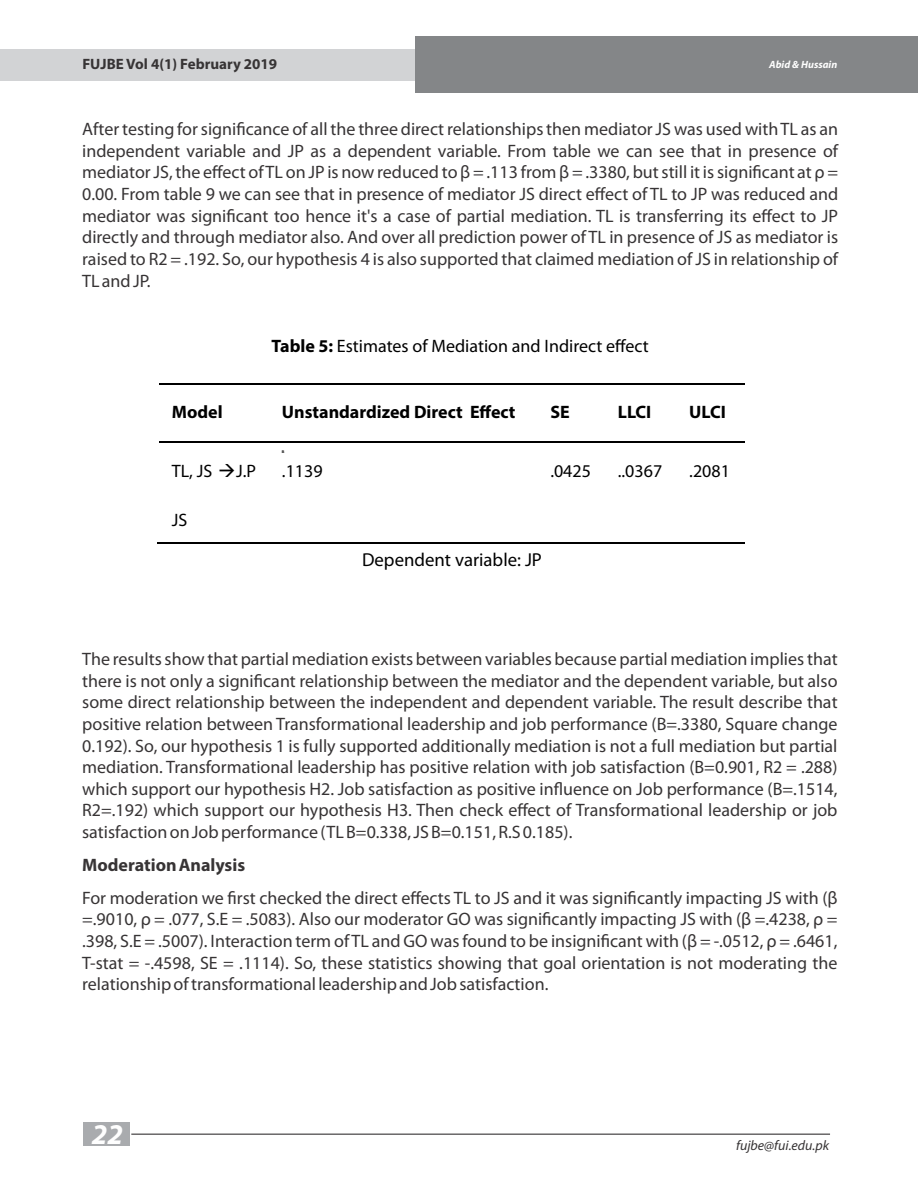
<style>
.page{position:relative;width:918px;height:1188px;background:#fff}
.page>*{position:absolute;margin:0;border:0;box-sizing:border-box;transform-origin:0 0}
.t1{font:italic 700 28.8px "Myriad Pro";color:#fefefe}
.t2{font:18.75px "Myriad Pro";color:#000}
.t3{font:18px/21.6px "Myriad Pro";color:#373435;text-align:justify}
.t4{font:18px "Myriad Pro";color:#000}
.t5{font:700 18px "Myriad Pro";color:#000}
.t6{font:700 18px "Myriad Pro";color:#373435}
.t7{font:700 15px "Myriad Pro";color:#373435}
.t8{font:italic 13.95px "Myriad Pro";color:#373435}
.t9{font:italic 700 10.5px "Myriad Pro";color:#fefefe}
.t10{font:700 3.6px "Arial";color:#000}
.s1{font-weight:700}
</style>
<div class="page">
<hr style="left:159px;top:383px;width:111px;height:1px;background:#000">
<hr style="left:271px;top:383px;width:267px;height:1px;background:#000">
<hr style="left:539px;top:383px;width:67px;height:1px;background:#000">
<hr style="left:607px;top:383px;width:70px;height:1px;background:#000">
<hr style="left:678px;top:383px;width:66px;height:1px;background:#000">
<hr style="left:159px;top:442px;width:111px;height:1px;background:#000">
<hr style="left:271px;top:442px;width:267px;height:1px;background:#000">
<hr style="left:539px;top:442px;width:67px;height:1px;background:#000">
<hr style="left:607px;top:442px;width:70px;height:1px;background:#000">
<hr style="left:678px;top:442px;width:66px;height:1px;background:#000">
<hr style="left:158px;top:543px;width:112px;height:1px;background:#000">
<hr style="left:269px;top:543px;width:269px;height:1px;background:#000">
<hr style="left:537px;top:543px;width:69px;height:1px;background:#000">
<hr style="left:605px;top:543px;width:72px;height:1px;background:#000">
<hr style="left:676px;top:543px;width:68px;height:1px;background:#000">
<div style="left:0;top:49px;width:555px;height:31px;background:#d2d3d5"></div>
<div style="left:416px;top:36px;width:502px;height:57px;background:#848688"></div>
<hr style="left:131px;top:1134px;width:699px;height:1px;background:#373435">
<div style="left:83px;top:1123px;width:47px;height:23px;background:#a9abae"></div>
<p class="t7" style="left:82px;top:58px;width:196px">FUJBE Vol 4(1) February 2019</p>
<p class="t9" style="left:769px;top:60px;width:70px">Abid &amp; Hussain</p>
<p class="t3" style="left:82px;top:120px;width:758px">After testing for significance of all the three direct relationships then mediator JS was used with TL as an independent variable and JP as a dependent variable. From table we can see that in presence of mediator JS, the effect of TL on JP is now reduced to β = .113 from β = .3380, but still it is significant at ρ = 0.00. From table 9 we can see that in presence of mediator JS direct effect of TL to JP was reduced and mediator was significant too hence it's a case of partial mediation. TL is transferring its effect to JP directly and through mediator also. And over all prediction power of TL in presence of JS as mediator is raised to R2 = .192. So, our hypothesis 4 is also supported that claimed mediation of JS in relationship of TL and JP.</p>
<p class="t4" style="left:272px;top:338px;width:379px"><span class="s1">Table 5:</span> Estimates of Mediation and Indirect effect</p>
<p class="t5" style="left:172px;top:405px;width:52px">Model</p>
<p class="t5" style="left:282px;top:405px;width:235px">Unstandardized Direct Effect</p>
<p class="t10" style="left:282px;top:450px;width:4px">Β</p>
<p class="t5" style="left:550px;top:405px;width:21px">SE</p>
<p class="t5" style="left:618px;top:405px;width:35px">LLCI</p>
<p class="t5" style="left:689px;top:405px;width:38px">ULCI</p>
<p class="t4" style="left:172px;top:463px;width:86px">TL, JS →J.P</p>
<p class="t4" style="left:172px;top:512px;width:17px">JS</p>
<p class="t4" style="left:282px;top:463px;width:42px">.1139</p>
<p class="t4" style="left:550px;top:463px;width:42px">.0425</p>
<p class="t4" style="left:618px;top:463px;width:46px">..0367</p>
<p class="t4" style="left:689px;top:463px;width:42px">.2081</p>
<p class="t2" style="left:362px;top:551px;width:181px">Dependent variable: JP</p>
<p class="t3" style="left:82px;top:650px;width:757px">The results show that partial mediation exists between variables because partial mediation implies that there is not only a significant relationship between the mediator and the dependent variable, but also some direct relationship between the independent and dependent variable. The result describe that positive relation between Transformational leadership and job performance (B=.3380, Square change 0.192). So, our hypothesis 1 is fully supported additionally mediation is not a full mediation but partial mediation. Transformational leadership has positive relation with job satisfaction (B=0.901, R2 = .288) which support our hypothesis H2. Job satisfaction as positive influence on Job performance (B=.1514, R2=.192) which support our hypothesis H3. Then check effect of Transformational leadership or job satisfaction on Job performance (TL B=0.338, JS B=0.151, R.S 0.185).</p>
<p class="t6" style="left:82px;top:858px;width:164px">Moderation Analysis</p>
<p class="t3" style="left:82px;top:888px;width:757px">For moderation we first checked the direct effects TL to JS and it was significantly impacting JS with (β =.9010, ρ = .077, S.E = .5083). Also our moderator GO was significantly impacting JS with (β =.4238, ρ = .398, S.E = .5007). Interaction term of TL and GO was found to be insignificant with (β = -.0512, ρ = .6461, T-stat = -.4598, SE = .1114). So, these statistics showing that goal orientation is not moderating the relationship of transformational leadership and Job satisfaction.</p>
<h1 class="t1" style="left:92px;top:1122px;width:33px">22</h1>
<p class="t8" style="left:736px;top:1140px;width:94px">fujbe@fui.edu.pk</p>
</div>
